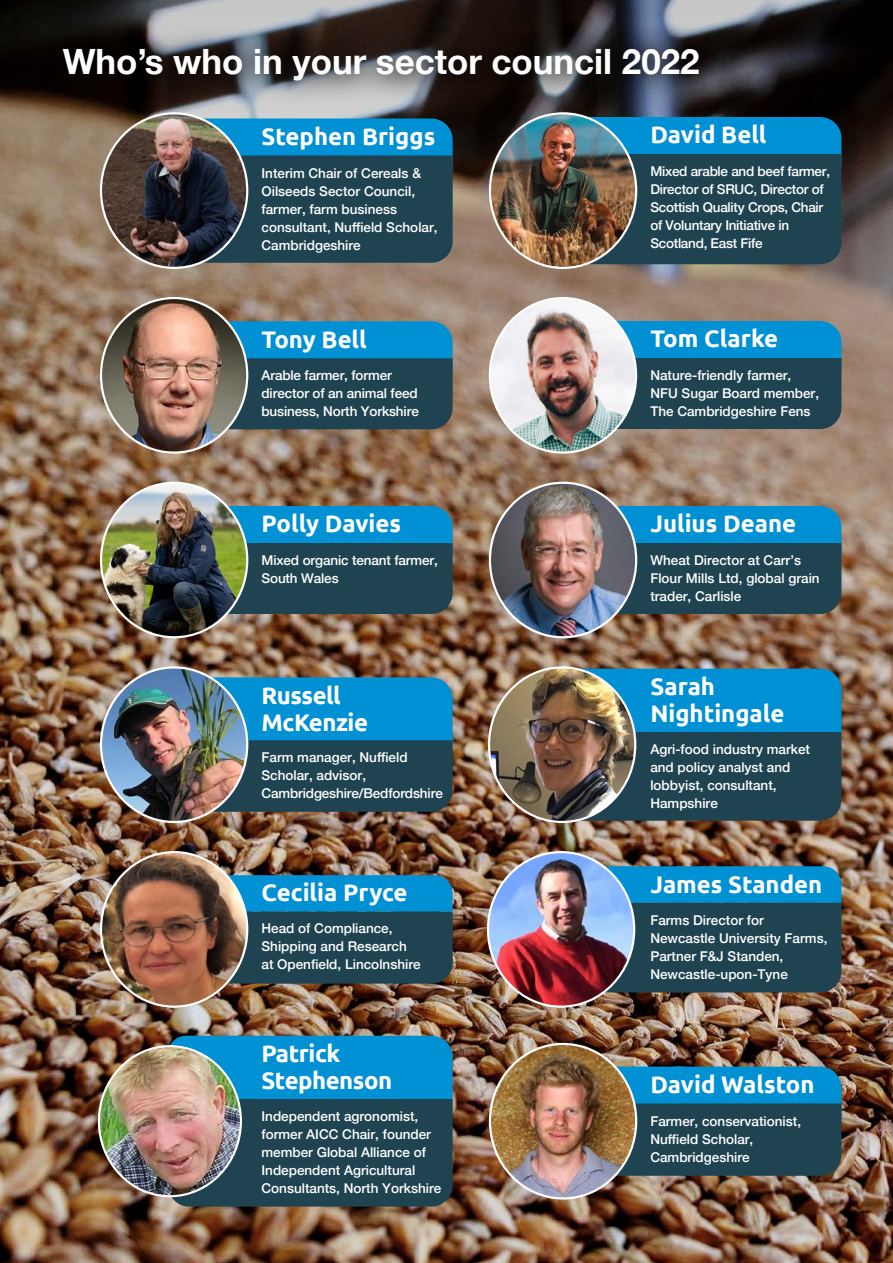
<style>
.page{position:relative;width:893px;height:1263px;background:#fff}
.page>*{position:absolute;margin:0;border:0;box-sizing:border-box;transform-origin:0 0}
.THEMES_-_TITLES___DT{font:700 34.8px "Helvetica Neue";color:#fff}
.t1{font:700 24px/27px "Ubuntu";color:#fff}
.t2{font:700 24px/27px "Ubuntu";letter-spacing:-.02em;color:#fff}
.WHITE_BULLETS_EDITED{font:500 13.5px/18px "Helvetica Neue";color:#fff}
.WHITE_BULLETS_EDITED-2{font:500 13.5px/18px "Helvetica Neue";letter-spacing:-.02em;color:#fff}
</style>
<div class="page">
<img style="left:0;top:0;width:893px;height:1263px">
<div style="left:36px;top:21px;width:690px;height:87px;background:#000;opacity:.82"></div>
<svg style="left:247px;top:118px;width:206px;height:145px;background:#185671"></svg>
<img style="left:101px;top:113px;width:146px;height:155px">
<svg style="left:636px;top:117px;width:205px;height:147px;background:#175670"></svg>
<img style="left:490px;top:113px;width:146px;height:155px">
<svg style="left:636px;top:321px;width:205px;height:108px;background:#165e7d"></svg>
<img style="left:490px;top:298px;width:146px;height:155px">
<svg style="left:247px;top:321px;width:206px;height:108px;background:#165e7d"></svg>
<img style="left:101px;top:298px;width:146px;height:155px">
<svg style="left:247px;top:506px;width:206px;height:108px;background:#155d7c"></svg>
<img style="left:101px;top:483px;width:146px;height:154px">
<svg style="left:636px;top:506px;width:205px;height:108px;background:#165e7d"></svg>
<img style="left:490px;top:483px;width:146px;height:154px">
<svg style="left:247px;top:677px;width:206px;height:135px;background:#12678d"></svg>
<img style="left:101px;top:667px;width:146px;height:155px">
<svg style="left:635px;top:669px;width:206px;height:152px;background:#136386"></svg>
<img style="left:489px;top:667px;width:146px;height:155px">
<svg style="left:247px;top:875px;width:206px;height:108px;background:#165c7b"></svg>
<img style="left:102px;top:852px;width:145px;height:155px">
<svg style="left:634px;top:866px;width:207px;height:126px;background:#175976"></svg>
<img style="left:488px;top:852px;width:146px;height:155px">
<svg style="left:168px;top:1036px;width:285px;height:170px;background:#146081"></svg>
<img style="left:99px;top:1046px;width:142px;height:150px">
<svg style="left:636px;top:1066px;width:205px;height:110px;background:#165d7c"></svg>
<img style="left:490px;top:1044px;width:146px;height:154px">
<p class="THEMES_-_TITLES___DT" style="left:63px;top:35px;width:638px">Who’s who in your sector council 2022</p>
<p class="t1" style="left:261px;top:122px;width:175px">Stephen Briggs</p>
<p class="WHITE_BULLETS_EDITED" style="left:261px;top:163px;width:178px">Interim Chair of Cereals &amp;<br>Oilseeds Sector Council, farmer, farm business consultant, Nuffield Scholar,<br>Cambridgeshire</p>
<p class="t1" style="left:261px;top:325px;width:107px">Tony Bell</p>
<p class="WHITE_BULLETS_EDITED" style="left:261px;top:365px;width:159px">Arable farmer, former director of an animal feed business, North Yorkshire</p>
<p class="t1" style="left:261px;top:510px;width:141px">Polly Davies</p>
<p class="WHITE_BULLETS_EDITED" style="left:261px;top:550px;width:178px">Mixed organic tenant farmer,<br>South Wales</p>
<p class="t2" style="left:261px;top:681px;width:108px">Russell<br>McKenzie</p>
<p class="WHITE_BULLETS_EDITED" style="left:261px;top:747px;width:183px">Farm manager, Nuffield<br>Scholar, advisor,<br>Cambridgeshire/Bedfordshire</p>
<p class="t1" style="left:261px;top:879px;width:148px">Cecilia Pryce</p>
<p class="WHITE_BULLETS_EDITED" style="left:261px;top:918px;width:161px">Head of Compliance,<br>Shipping and Research at Openfield, Lincolnshire</p>
<p class="t2" style="left:261px;top:1039px;width:132px">Patrick<br>Stephenson</p>
<p class="WHITE_BULLETS_EDITED" style="left:261px;top:1106px;width:181px">Independent agronomist, former AICC Chair, founder member Global Alliance of<br>Independent Agricultural<br>Consultants, North Yorkshire</p>
<p class="t1" style="left:650px;top:121px;width:118px">David Bell</p>
<p class="WHITE_BULLETS_EDITED-2" style="left:650px;top:161px;width:181px">Mixed arable and beef farmer,<br>Director of SRUC, Director of<br>Scottish Quality Crops, Chair of Voluntary Initiative in<br>Scotland, East Fife</p>
<p class="t1" style="left:650px;top:325px;width:129px">Tom Clarke</p>
<p class="WHITE_BULLETS_EDITED" style="left:650px;top:365px;width:170px">Nature-friendly farmer,<br>NFU Sugar Board member,<br>The Cambridgeshire Fens</p>
<p class="t1" style="left:650px;top:510px;width:147px">Julius Deane</p>
<p class="WHITE_BULLETS_EDITED" style="left:650px;top:550px;width:171px">Wheat Director at Carr’s<br>Flour Mills Ltd, global grain trader, Carlisle</p>
<p class="t1" style="left:650px;top:672px;width:136px">Sarah<br>Nightingale</p>
<p class="WHITE_BULLETS_EDITED" style="left:650px;top:739px;width:161px">Agri-food industry market and policy analyst and lobbyist, consultant,<br>Hampshire</p>
<p class="t1" style="left:650px;top:870px;width:173px">James Standen</p>
<p class="WHITE_BULLETS_EDITED" style="left:650px;top:910px;width:179px">Farms Director for<br>Newcastle University Farms,<br>Partner F&amp;J Standen,<br>Newcastle-upon-Tyne</p>
<p class="t1" style="left:650px;top:1070px;width:166px">David Walston</p>
<p class="WHITE_BULLETS_EDITED" style="left:650px;top:1111px;width:152px">Farmer, conservationist,<br>Nuffield Scholar,<br>Cambridgeshire</p>
</div>
